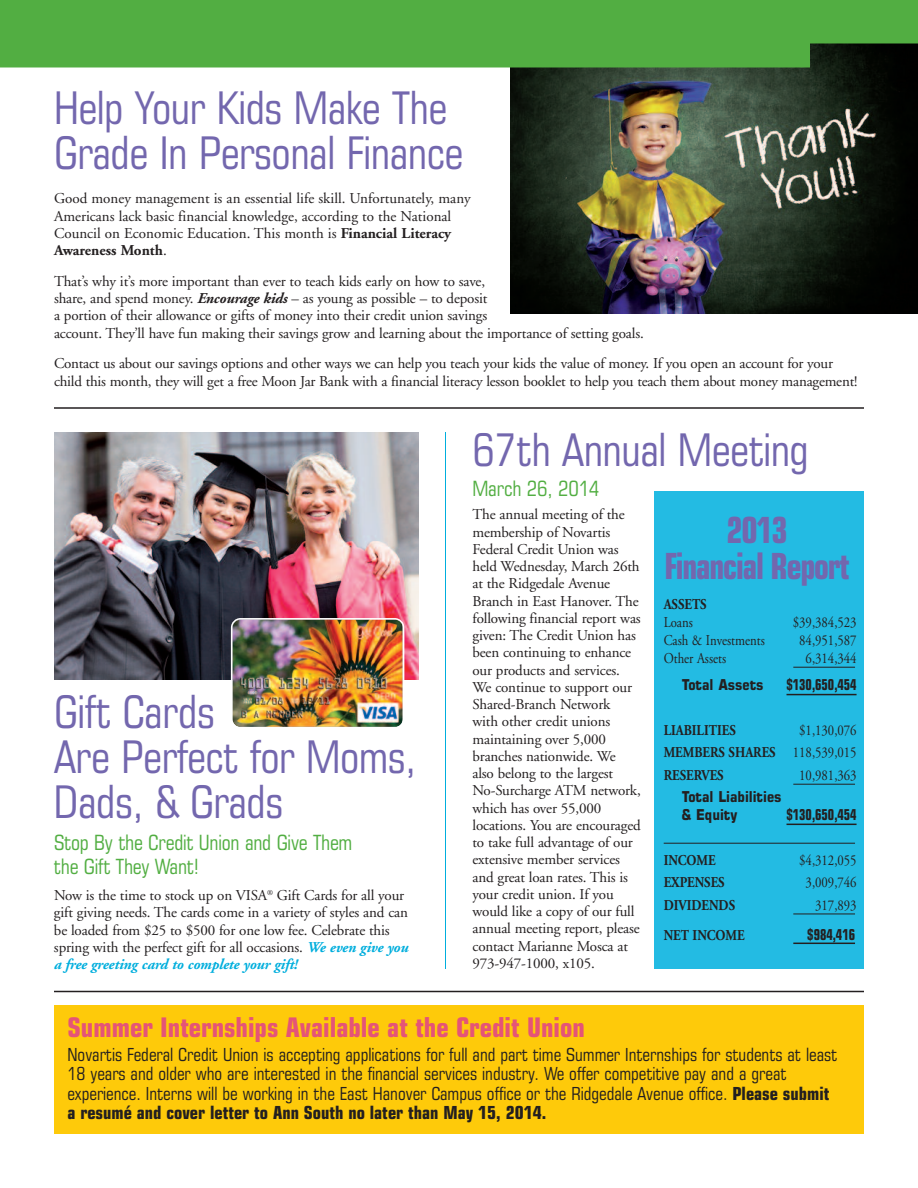
<style>
.page{position:relative;width:918px;height:1188px;background:#fff}
.page>*{position:absolute;margin:0;border:0;box-sizing:border-box;transform-origin:0 0}
.t1{font:condensed 45px/45px "Square 721 BT";letter-spacing:-.01em;color:#7367ae}
.t2{font:700 condensed 36px/36px "Square 721 BT";letter-spacing:-.035em;color:#7367ae;text-align:center;scale:.9 1}
.t3{font:700 condensed 27px "Square 721 BT";color:#e55477}
.t4{font:condensed 21px/24px "Square 721 BT";letter-spacing:-.01em;color:#52ae42}
.t5{font:condensed 18px/19.5px "Square 721 BT";color:#231f20}
.t6{font:15px/17.2px "Adobe Garamond";letter-spacing:-.01em;color:#231f20}
.t7{font:15px/22.5px "Adobe Garamond";letter-spacing:-.01em;color:#231f20;text-align:justify;scale:.85 1}
.t8{font:700 15px "Adobe Garamond";color:#231f20;scale:.85 1}
.t9{font:700 15px/17.2px "Square 721 BT";color:#231f20;scale:.85 1}
.t10{font:700 condensed 15px "Square 721 BT";color:#231f20;scale:.85 1}
.s1{font-weight:700}
.s2{font-weight:700;font-style:italic}
.s3{font-weight:700;font-style:italic;color:#00aedd}
</style>
<div class="page">
<div style="left:655px;top:491px;width:209px;height:478px;background:#23bbe3"></div>
<hr style="left:793px;top:667px;width:62px;height:1px;background:#231f20">
<hr style="left:787px;top:694px;width:70px;height:1px;background:#231f20">
<hr style="left:793px;top:784px;width:62px;height:1px;background:#231f20">
<hr style="left:787px;top:824px;width:70px;height:1px;background:#231f20">
<hr style="left:664px;top:843px;width:191px;height:1px;background:#231f20">
<hr style="left:793px;top:914px;width:62px;height:1px;background:#231f20">
<hr style="left:793px;top:943px;width:62px;height:1px;background:#231f20">
<img style="left:510px;top:68px;width:408px;height:246px">
<hr style="left:54px;top:407px;width:810px;height:2px;background:#231f20">
<hr style="left:54px;top:991px;width:810px;height:1px;background:#231f20">
<div style="left:54px;top:1006px;width:810px;height:128px;background:#feca0a"></div>
<div style="left:0;top:0;width:918px;height:68px;background:#52ae42"></div>
<hr style="left:445px;top:432px;width:1px;height:537px;background:#00aedd">
<img style="left:54px;top:432px;width:365px;height:247px">
<img style="left:231px;top:618px;width:173px;height:109px">
<h1 class="t1" style="left:54px;top:89px;width:411px">Help Your Kids Make The<br>Grade In Personal Finance</h1>
<p class="t6" style="left:54px;top:191px;width:418px">Good money management is an essential life skill. Unfortunately, many Americans lack basic financial knowledge, according to the National Council on Economic Education. This month is <span class="s1">Financial Literacy Awareness Month</span>.</p>
<p class="t6" style="left:54px;top:274px;width:591px">That’s why it’s more important than ever to teach kids early on how to save,<br>share, and spend money. <span class="s2">Encourage kids</span> – as young as possible – to deposit<br>a portion of their allowance or gifts of money into their credit union savings<br>account. They’ll have fun making their savings grow and learning about the importance of setting goals.</p>
<p class="t6" style="left:54px;top:356px;width:805px">Contact us about our savings options and other ways we can help you teach your kids the value of money. If you open an account for your child this month, they will get a free Moon Jar Bank with a financial literacy lesson booklet to help you teach them about money management!</p>
<h1 class="t1" style="left:54px;top:694px;width:364px">Gift Cards<br>Are Perfect for Moms,<br>Dads, &amp; Grads</h1>
<h3 class="t4" style="left:54px;top:832px;width:300px">Stop By the Credit Union and Give Them the Gift They Want!</h3>
<p class="t6" style="left:54px;top:888px;width:356px">Now is the time to stock up on VISA<sup>®</sup> Gift Cards for all your gift giving needs. The cards come in a variety of styles and can be loaded from $25 to $500 for one low fee. Celebrate this spring with the perfect gift for all occasions. <span class="s3">We even give you a free greeting card to complete your gift!</span></p>
<h1 class="t1" style="left:472px;top:431px;width:338px">67th Annual Meeting</h1>
<h3 class="t4" style="left:472px;top:478px;width:128px">March 26, 2014</h3>
<h2 class="t2" style="left:665px;top:515px;width:207px">2013<br>Financial Report</h2>
<p class="t8" style="left:664px;top:598px;width:52px">ASSETS</p>
<p class="t7" style="left:664px;top:612px;width:36px">Loans</p>
<p class="t7" style="left:793px;top:612px;width:76px">$39,384,523</p>
<p class="t7" style="left:664px;top:630px;width:121px">Cash &amp; Investments</p>
<p class="t7" style="left:799px;top:630px;width:69px">84,951,587</p>
<p class="t7" style="left:664px;top:648px;width:75px">Other Assets</p>
<p class="t7" style="left:806px;top:648px;width:62px">6,314,344</p>
<p class="t9" style="left:682px;top:677px;width:98px">Total Assets</p>
<p class="t10" style="left:787px;top:679px;width:84px">$130,650,454</p>
<p class="t8" style="left:664px;top:724px;width:86px">LIABILITIES</p>
<p class="t6" style="left:472px;top:507px;width:170px">The annual meeting of the membership of Novartis<br>Federal Credit Union was held Wednesday, March 26th at the Ridgedale Avenue<br>Branch in East Hanover. The following financial report was given: The Credit Union has been continuing to enhance our products and services.<br>We continue to support our<br>Shared-Branch Network<br>with other credit unions maintaining over 5,000 branches nationwide. We also belong to the largest<br>No-Surcharge ATM network, which has over 55,000 locations. You are encouraged to take full advantage of our extensive member services and great loan rates. This is your credit union. If you would like a copy of our full annual meeting report, please contact Marianne Mosca at<br>973-947-1000, x105.</p>
<p class="t7" style="left:664px;top:720px;width:229px;text-indent:136px">$1,130,076<br><span class="s1">MEMBERS SHARES</span> 118,539,015<br><span class="s1">RESERVES</span></p>
<p class="t7" style="left:799px;top:765px;width:69px">10,981,363</p>
<p class="t9" style="left:682px;top:790px;width:119px">Total Liabilities &amp; Equity</p>
<p class="t10" style="left:787px;top:808px;width:84px">$130,650,454</p>
<p class="t8" style="left:664px;top:854px;width:63px">INCOME</p>
<p class="t7" style="left:799px;top:850px;width:69px">$4,312,055</p>
<p class="t8" style="left:664px;top:876px;width:73px">EXPENSES</p>
<p class="t7" style="left:806px;top:872px;width:62px">3,009,746</p>
<p class="t8" style="left:664px;top:899px;width:86px">DIVIDENDS</p>
<p class="t7" style="left:815px;top:895px;width:50px">317,893</p>
<p class="t8" style="left:664px;top:929px;width:97px">NET INCOME</p>
<p class="t10" style="left:807px;top:928px;width:58px">$984,416</p>
<h3 class="t3" style="left:68px;top:1017px;width:519px">Summer Internships Available at the Credit Union</h3>
<p class="t5" style="left:67px;top:1046px;width:771px">Novartis Federal Credit Union is accepting applications for full and part time Summer Internships for students at least 18 years and older who are interested in the financial services industry. We offer competitive pay and a great experience. Interns will be working in the East Hanover Campus office or the Ridgedale Avenue office. <span class="s1">Please submit a resumé and cover letter to Ann South no later than May 15, 2014.</span></p>
</div>
